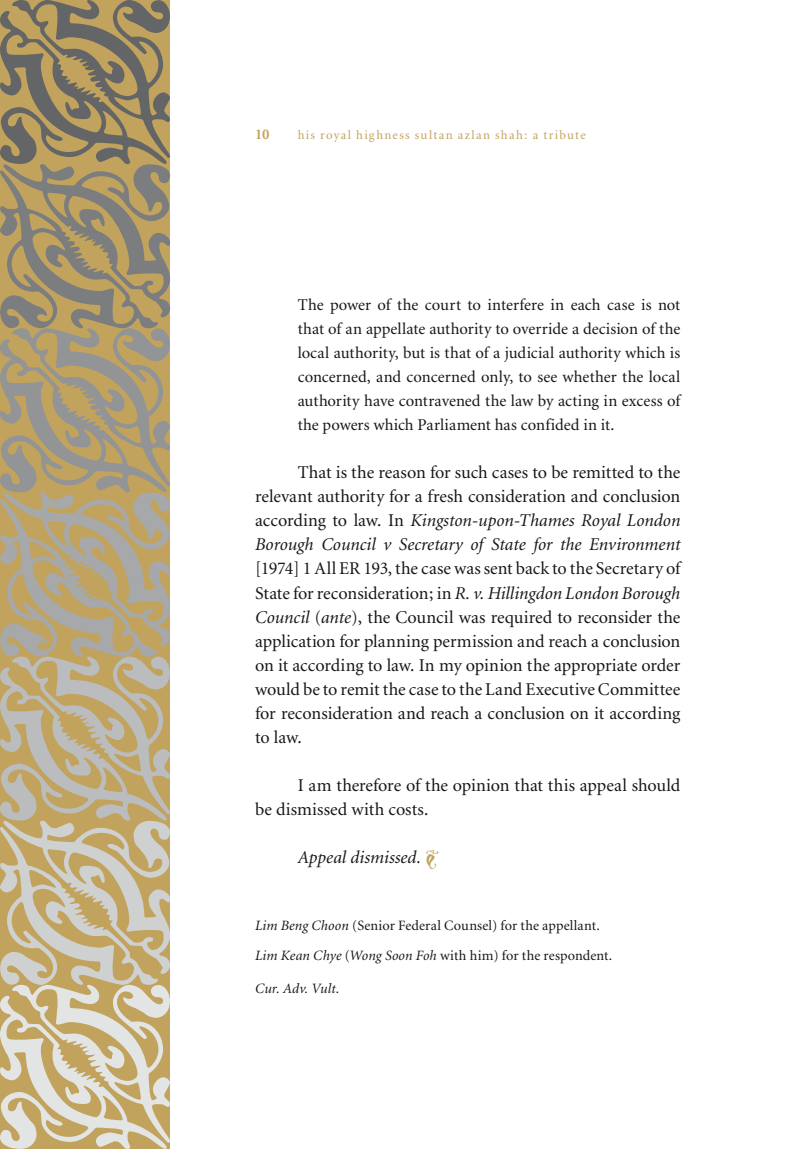
<style>
.page{position:relative;width:808px;height:1149px;background:#fff}
.page>*{position:absolute;margin:0;border:0;box-sizing:border-box;transform-origin:0 0}
.Main_Body_Text{font:18px/24px "Minion";color:#171518;text-align:justify}
.Main_Body_Text-2{font:italic 18px "Minion";color:#171518}
.Body_Text_Quote{font:16.5px/24px "Minion";letter-spacing:.005em;color:#171518;text-align:justify}
.t1{font:700 15px "Minion";color:#c1a35d}
.t2{font:14.25px "Minion";letter-spacing:.01em;color:#171518}
.t3{font:italic 14.25px "Minion";letter-spacing:.005em;color:#171518}
.t4{font:12.75px "Minion";letter-spacing:.105em;color:#c1a35d}
.s1{font-style:italic}
</style>
<div class="page">
<svg style="left:0;top:0;width:170px;height:1148px;background:#b3a480"></svg>
<p class="t1" style="left:255px;top:126px;width:16px">10</p>
<p class="t4" style="left:298px;top:128px;width:290px">his royal highness sultan azlan shah: a tribute</p>
<p class="Body_Text_Quote" style="left:298px;top:293px;width:384px">The power of the court to interfere in each case is not that of an appellate authority to override a decision of the local authority, but is that of a judicial authority which is concerned, and concerned only, to see whether the local authority have contravened the law by acting in excess of the powers which Parliament has confided in it.</p>
<p class="Main_Body_Text" style="left:255px;top:461px;width:427px;text-indent:43px">That is the reason for such cases to be remitted to the relevant authority for a fresh consideration and conclusion according to law. In <span class="s1">Kingston-upon-Thames Royal London Borough Council v Secretary of State for the Environment </span>[1974] 1 All ER 193, the case was sent back to the Secretary of State for reconsideration; in <span class="s1">R. v. Hillingdon London Borough Council</span> (<span class="s1">ante</span>), the Council was required to reconsider the application for planning permission and reach a conclusion on it according to law. In my opinion the appropriate order would be to remit the case to the Land Executive Committee for reconsideration and reach a conclusion on it according to law.</p>
<p class="Main_Body_Text" style="left:255px;top:773px;width:427px;text-indent:43px">I am therefore of the opinion that this appeal should be dismissed with costs.</p>
<p class="Main_Body_Text-2" style="left:298px;top:847px;width:125px">Appeal dismissed.</p>
<p class="t2" style="left:255px;top:918px;width:346px"><span class="s1">Lim Beng Choon</span> (Senior Federal Counsel) for the appellant.</p>
<p class="t2" style="left:255px;top:947px;width:359px"><span class="s1">Lim Kean Chye</span> (<span class="s1">Wong Soon Foh</span> with him) for the respondent.</p>
<p class="t3" style="left:255px;top:981px;width:86px">Cur. Adv. Vult.</p>
</div>
